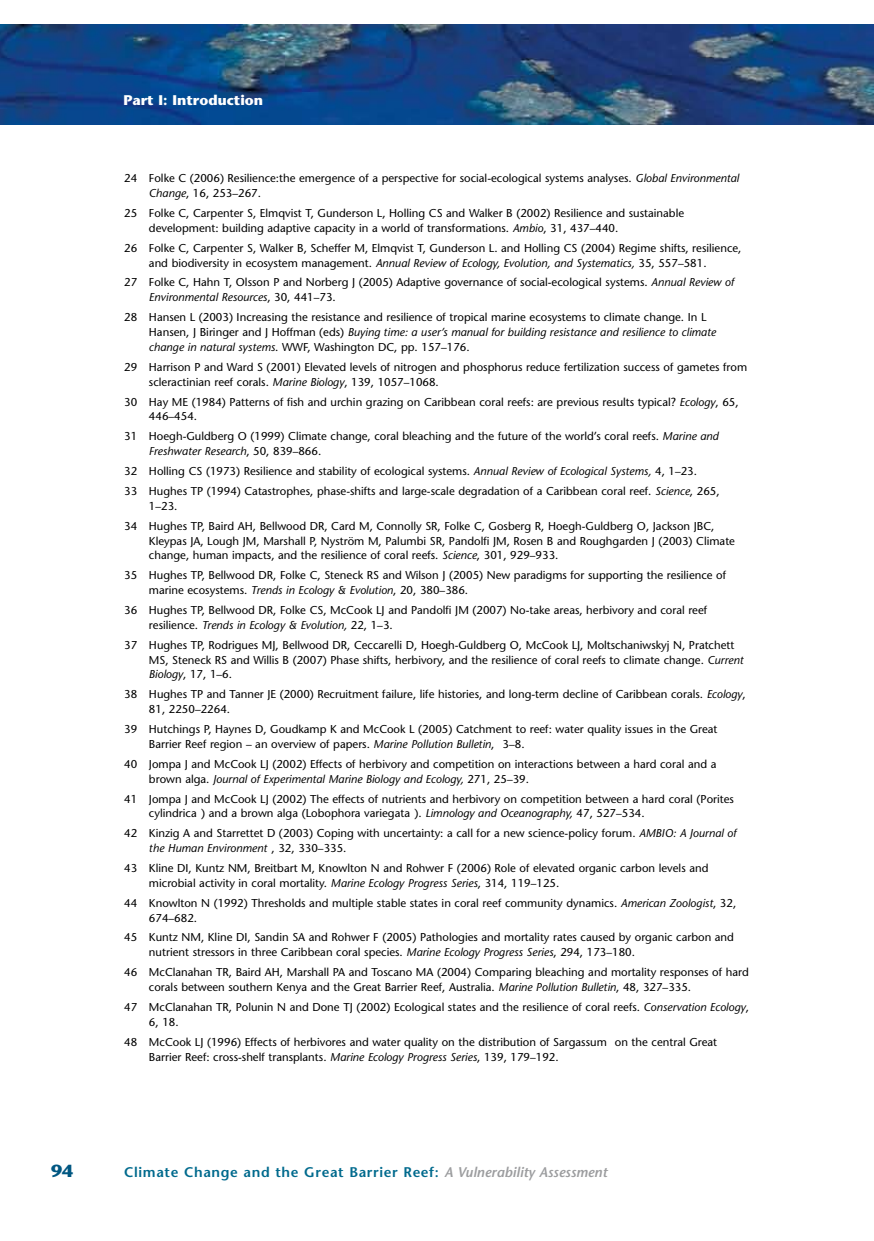
<style>
.page{position:relative;width:874px;height:1241px;background:#fff}
.page>*{position:absolute;margin:0;border:0;box-sizing:border-box;transform-origin:0 0}
.t1{font:700 17.5px "Stone Sans";color:#005782}
.t2{font:600 14px "Stone Sans";letter-spacing:.045em;color:#006a8d}
.t3{font:700 14px "Stone Sans";color:#fff}
.t4{font:11.38px/14.9px "Stone Sans";color:#000}
.s1{font-style:italic}
.s2{font-style:italic;color:#9c9d9f}
</style>
<div class="page">
<img style="left:0;top:25px;width:874px;height:99px">
<p class="t3" style="left:123px;top:92px;width:141px">Part I: Introduction</p>
<p class="t4" style="left:149px;top:171px;width:591px;text-indent:-25px">24 Folke C (2006) Resilience:the emergence of a perspective for social-ecological systems analyses. <span class="s1">Global Environmental<br>Change</span>, 16, 253–267.</p>
<p class="t4" style="left:149px;top:205px;width:536px;text-indent:-25px">25 Folke C, Carpenter S, Elmqvist T, Gunderson L, Holling CS and Walker B (2002) Resilience and sustainable development: building adaptive capacity in a world of transformations. <span class="s1">Ambio</span>, 31, 437–440.</p>
<p class="t4" style="left:149px;top:240px;width:593px;text-indent:-25px">26 Folke C, Carpenter S, Walker B, Scheffer M, Elmqvist T, Gunderson L. and Holling CS (2004) Regime shifts, resilience, and biodiversity in ecosystem management. <span class="s1">Annual Review of Ecology, Evolution, and Systematics,</span> 35, 557–581.</p>
<p class="t4" style="left:149px;top:275px;width:586px;text-indent:-25px">27 Folke C, Hahn T, Olsson P and Norberg J (2005) Adaptive governance of social-ecological systems. <span class="s1">Annual Review of<br>Environmental Resources</span>, 30, 441–73.</p>
<p class="t4" style="left:149px;top:310px;width:568px;text-indent:-25px">28 Hansen L (2003) Increasing the resistance and resilience of tropical marine ecosystems to climate change. In L<br>Hansen, J Biringer and J Hoffman (eds) <span class="s1">Buying time: a user’s manual for building resistance and resilience to climate change in natural systems</span>. WWF, Washington DC, pp. 157–176.</p>
<p class="t4" style="left:149px;top:359px;width:599px;text-indent:-25px">29 Harrison P and Ward S (2001) Elevated levels of nitrogen and phosphorus reduce fertilization success of gametes from scleractinian reef corals. <span class="s1">Marine Biology</span>, 139, 1057–1068.</p>
<p class="t4" style="left:149px;top:394px;width:591px;text-indent:-25px">30 Hay ME (1984) Patterns of fish and urchin grazing on Caribbean coral reefs: are previous results typical? <span class="s1">Ecology</span>, 65,<br>446–454.</p>
<p class="t4" style="left:149px;top:429px;width:571px;text-indent:-25px">31 Hoegh-Guldberg O (1999) Climate change, coral bleaching and the future of the world’s coral reefs. <span class="s1">Marine and<br>Freshwater Research</span>, 50, 839–866.</p>
<p class="t4" style="left:124px;top:461px;width:596px;line-height:19.8px">32 Holling CS (1973) Resilience and stability of ecological systems. <span class="s1">Annual Review of Ecological Systems,</span> 4, 1–23.<br>33 Hughes TP (1994) Catastrophes, phase-shifts and large-scale degradation of a Caribbean coral reef. <span class="s1">Science</span>, 265,</p>
<p class="t4" style="left:124px;top:496px;width:591px;line-height:19.8px;text-indent:25px">1–23.<br>34 Hughes TP, Baird AH, Bellwood DR, Card M, Connolly SR, Folke C, Gosberg R, Hoegh-Guldberg O, Jackson JBC,</p>
<p class="t4" style="left:149px;top:533px;width:587px">Kleypas JA, Lough JM, Marshall P, Nyström M, Palumbi SR, Pandolfi JM, Rosen B and Roughgarden J (2003) Climate change, human impacts, and the resilience of coral reefs. <span class="s1">Science</span>, 301, 929–933.</p>
<p class="t4" style="left:149px;top:567px;width:578px;text-indent:-25px">35 Hughes TP, Bellwood DR, Folke C, Steneck RS and Wilson J (2005) New paradigms for supporting the resilience of marine ecosystems. <span class="s1">Trends in Ecology &amp; Evolution</span>, 20, 380–386.</p>
<p class="t4" style="left:149px;top:602px;width:559px;text-indent:-25px">36 Hughes TP, Bellwood DR, Folke CS, McCook LJ and Pandolfi JM (2007) No-take areas, herbivory and coral reef resilience. <span class="s1">Trends in Ecology &amp; Evolution,</span> 22, 1–3.</p>
<p class="t4" style="left:149px;top:637px;width:595px;text-indent:-25px">37 Hughes TP, Rodrigues MJ, Bellwood DR, Ceccarelli D, Hoegh-Guldberg O, McCook LJ, Moltschaniwskyj N, Pratchett<br>MS, Steneck RS and Willis B (2007) Phase shifts, herbivory, and the resilience of coral reefs to climate change. <span class="s1">Current<br>Biology</span>, 17, 1–6.</p>
<p class="t4" style="left:149px;top:686px;width:598px;text-indent:-25px">38 Hughes TP and Tanner JE (2000) Recruitment failure, life histories, and long-term decline of Caribbean corals. <span class="s1">Ecology</span>,<br>81, 2250–2264.</p>
<p class="t4" style="left:149px;top:721px;width:569px;text-indent:-25px">39 Hutchings P, Haynes D, Goudkamp K and McCook L (2005) Catchment to reef: water quality issues in the Great<br>Barrier Reef region – an overview of papers. <span class="s1">Marine Pollution Bulletin</span>, 3–8.</p>
<p class="t4" style="left:149px;top:756px;width:568px;text-indent:-25px">40 Jompa J and McCook LJ (2002) Effects of herbivory and competition on interactions between a hard coral and a brown alga. <span class="s1">Journal of Experimental Marine Biology and Ecology,</span> 271, 25–39.</p>
<p class="t4" style="left:149px;top:791px;width:586px;text-indent:-25px">41 Jompa J and McCook LJ (2002) The effects of nutrients and herbivory on competition between a hard coral (Porites cylindrica ) and a brown alga (Lobophora variegata ). <span class="s1">Limnology and Oceanography,</span> 47, 527–534.</p>
<p class="t4" style="left:149px;top:825px;width:588px;text-indent:-25px">42 Kinzig A and Starrettet D (2003) Coping with uncertainty: a call for a new science-policy forum. <span class="s1">AMBIO: A Journal of the Human Environment</span> , 32, 330–335.</p>
<p class="t4" style="left:149px;top:860px;width:560px;text-indent:-25px">43 Kline DI, Kuntz NM, Breitbart M, Knowlton N and Rohwer F (2006) Role of elevated organic carbon levels and microbial activity in coral mortality. <span class="s1">Marine Ecology Progress Series</span>, 314, 119–125.</p>
<p class="t4" style="left:149px;top:895px;width:588px;text-indent:-25px">44 Knowlton N (1992) Thresholds and multiple stable states in coral reef community dynamics. <span class="s1">American Zoologist</span>, 32,<br>674–682.</p>
<p class="t4" style="left:149px;top:929px;width:586px;text-indent:-25px">45 Kuntz NM, Kline DI, Sandin SA and Rohwer F (2005) Pathologies and mortality rates caused by organic carbon and nutrient stressors in three Caribbean coral species. <span class="s1">Marine Ecology Progress Series</span>, 294, 173–180.</p>
<p class="t4" style="left:149px;top:964px;width:601px;text-indent:-25px">46 McClanahan TR, Baird AH, Marshall PA and Toscano MA (2004) Comparing bleaching and mortality responses of hard corals between southern Kenya and the Great Barrier Reef, Australia. <span class="s1">Marine Pollution Bulletin</span>, 48, 327–335.</p>
<p class="t4" style="left:149px;top:999px;width:601px;text-indent:-25px">47 McClanahan TR, Polunin N and Done TJ (2002) Ecological states and the resilience of coral reefs. <span class="s1">Conservation Ecology</span>,<br>6, 18.</p>
<p class="t4" style="left:149px;top:1034px;width:569px;text-indent:-25px">48 McCook LJ (1996) Effects of herbivores and water quality on the distribution of Sargassum on the central Great<br>Barrier Reef: cross-shelf transplants. <span class="s1">Marine Ecology Progress Series</span>, 139, 179–192.</p>
<h1 class="t1" style="left:51px;top:1160px;width:24px">94</h1>
<p class="t2" style="left:124px;top:1163px;width:484px">Climate Change and the Great Barrier Reef: <span class="s2">A Vulnerability Assessment</span></p>
</div>
